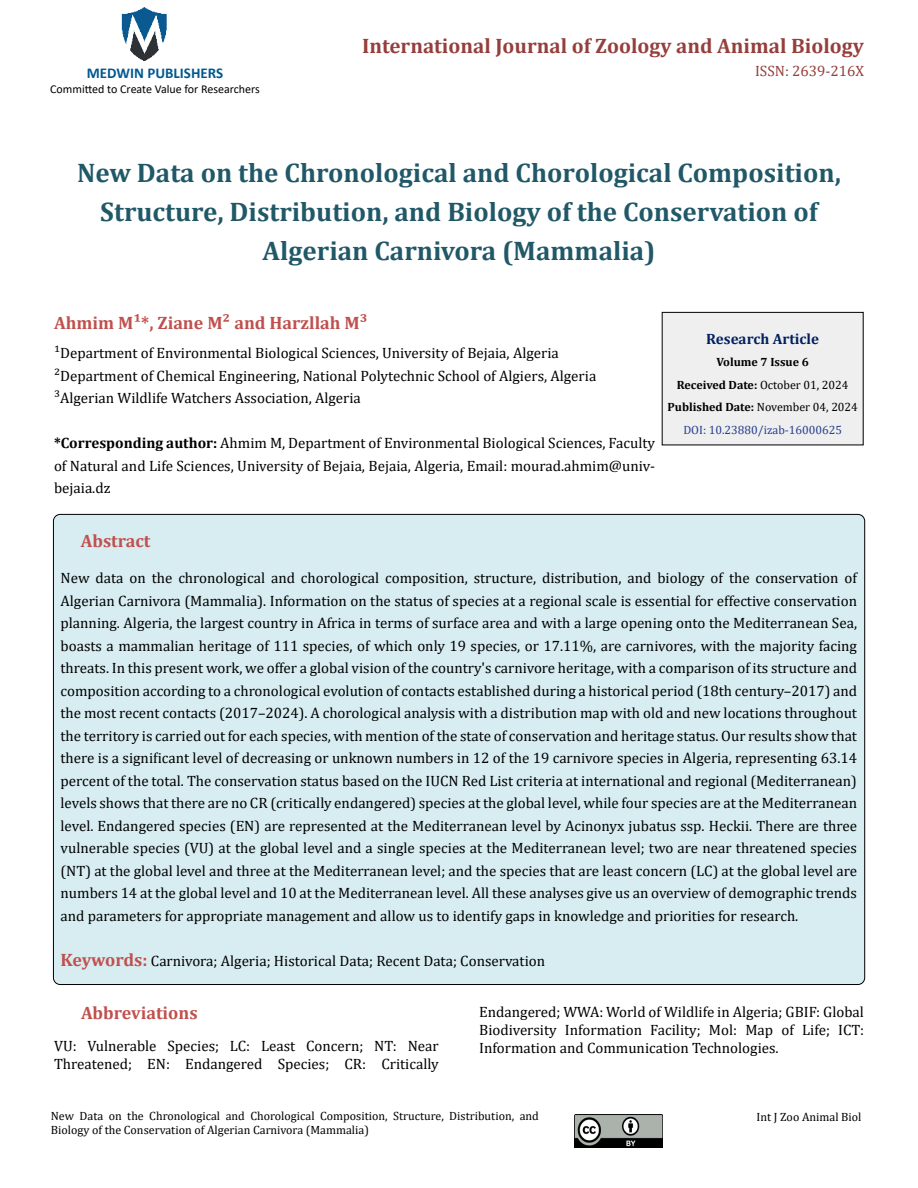
<style>
.page{position:relative;width:918px;height:1188px;background:#fff}
.page>*{position:absolute;margin:0;border:0;box-sizing:border-box;transform-origin:0 0}
.t1{font:700 27px/39px "Cambria";color:#215868;text-align:center}
.t2{font:700 21px "Cambria";color:#953f3c}
.t3{font:700 18px "Cambria";color:#c0504d}
.t4{font:15px/22.5px "Cambria";color:#000;text-align:justify}
.t5{font:700 15px "Calibri";color:#005991}
.t6{font:700 15px "Cambria";color:#002060}
.t7{font:15px "Cambria";color:#953f3c}
.t8{font:12px/14.4px "Cambria";color:#000}
.t9{font:700 12px/22.5px "Cambria";color:#000;text-align:center}
.t10{font:12px "Calibri";color:#000}
.s1{font-weight:700}
.s2{font-weight:400}
.s3{font-weight:400;color:#25408f}
.s4{font-weight:700;font-size:18px;color:#c0504d}
</style>
<div class="page">
<img style="left:121px;top:7px;width:46px;height:54px">
<img style="left:574px;top:1114px;width:89px;height:34px">
<div style="left:662px;top:312px;width:201px;height:133px;background:#efefef"></div>
<div style="left:662px;top:312px;width:202px;height:133px;border:1px solid #000"></div>
<div style="left:53px;top:514px;width:812px;height:471px;background:#d8edf2;border-radius:7px"></div>
<h2 class="t2" style="left:362px;top:31px;width:503px">International Journal of Zoology and Animal Biology</h2>
<p class="t5" style="left:87px;top:63px;width:138px">MEDWIN PUBLISHERS</p>
<p class="t7" style="left:755px;top:62px;width:110px">ISSN: 2639-216X</p>
<p class="t10" style="left:50px;top:80px;width:211px">Committed to Create Value for Researchers</p>
<h1 class="t1" style="left:77px;top:152px;width:765px">New Data on the Chronological and Chorological Composition,<br>Structure, Distribution, and Biology of the Conservation of<br>Algerian Carnivora (Mammalia)</h1>
<p class="t3" style="left:54px;top:310px;width:315px">Ahmim M¹*, Ziane M² and Harzllah M³</p>
<p class="t4" style="left:54px;top:342px;width:544px;text-align:left">¹Department of Environmental Biological Sciences, University of Bejaia, Algeria<br>²Department of Chemical Engineering, National Polytechnic School of Algiers, Algeria<br>³Algerian Wildlife Watchers Association, Algeria</p>
<p class="t4" style="left:54px;top:432px;width:603px"><span class="s1">*Corresponding author:</span> Ahmim M, Department of Environmental Biological Sciences, Faculty of Natural and Life Sciences, University of Bejaia, Bejaia, Algeria, Email: mourad.ahmim@univ&shy;bejaia.dz</p>
<p class="t6" style="left:706px;top:328px;width:114px">Research Article</p>
<p class="t9" style="left:667px;top:351px;width:192px">Volume 7 Issue 6<br>Received Date: <span class="s2">October 01, 2024<br></span>Published Date: <span class="s2">November 04, 2024<br></span><span class="s3">DOI: 10.23880/izab-16000625</span></p>
<p class="t3" style="left:81px;top:529px;width:71px">Abstract</p>
<p class="t4" style="left:61px;top:567px;width:798px">New data on the chronological and chorological composition, structure, distribution, and biology of the conservation of Algerian Carnivora (Mammalia). Information on the status of species at a regional scale is essential for effective conservation planning. Algeria, the largest country in Africa in terms of surface area and with a large opening onto the Mediterranean Sea, boasts a mammalian heritage of 111 species, of which only 19 species, or 17.11%, are carnivores, with the majority facing threats. In this present work, we offer a global vision of the country's carnivore heritage, with a comparison of its structure and composition according to a chronological evolution of contacts established during a historical period (18th century–2017) and the most recent contacts (2017–2024). A chorological analysis with a distribution map with old and new locations throughout the territory is carried out for each species, with mention of the state of conservation and heritage status. Our results show that there is a significant level of decreasing or unknown numbers in 12 of the 19 carnivore species in Algeria, representing 63.14 percent of the total. The conservation status based on the IUCN Red List criteria at international and regional (Mediterranean) levels shows that there are no CR (critically endangered) species at the global level, while four species are at the Mediterranean level. Endangered species (EN) are represented at the Mediterranean level by Acinonyx jubatus ssp. Heckii. There are three vulnerable species (VU) at the global level and a single species at the Mediterranean level; two are near threatened species (NT) at the global level and three at the Mediterranean level; and the species that are least concern (LC) at the global level are numbers 14 at the global level and 10 at the Mediterranean level. All these analyses give us an overview of demographic trends and parameters for appropriate management and allow us to identify gaps in knowledge and priorities for research.</p>
<p class="t4" style="left:61px;top:950px;width:486px"><span class="s4">Keywords:</span> Carnivora; Algeria; Historical Data; Recent Data; Conservation</p>
<p class="t3" style="left:81px;top:1001px;width:118px">Abbreviations</p>
<p class="t4" style="left:54px;top:1037px;width:386px;line-height:18px">VU: Vulnerable Species; LC: Least Concern; NT: Near<br>Threatened; EN: Endangered Species; CR: Critically</p>
<p class="t4" style="left:479px;top:1003px;width:386px;line-height:18px">Endangered; WWA: World of Wildlife in Algeria; GBIF: Global Biodiversity Information Facility; Mol: Map of Life; ICT:<br>Information and Communication Technologies.</p>
<p class="t8" style="left:51px;top:1108px;width:490px">New Data on the Chronological and Chorological Composition, Structure, Distribution, and<br>Biology of the Conservation of Algerian Carnivora (Mammalia)</p>
<p class="t8" style="left:757px;top:1109px;width:106px">Int J Zoo Animal Biol</p>
</div>
